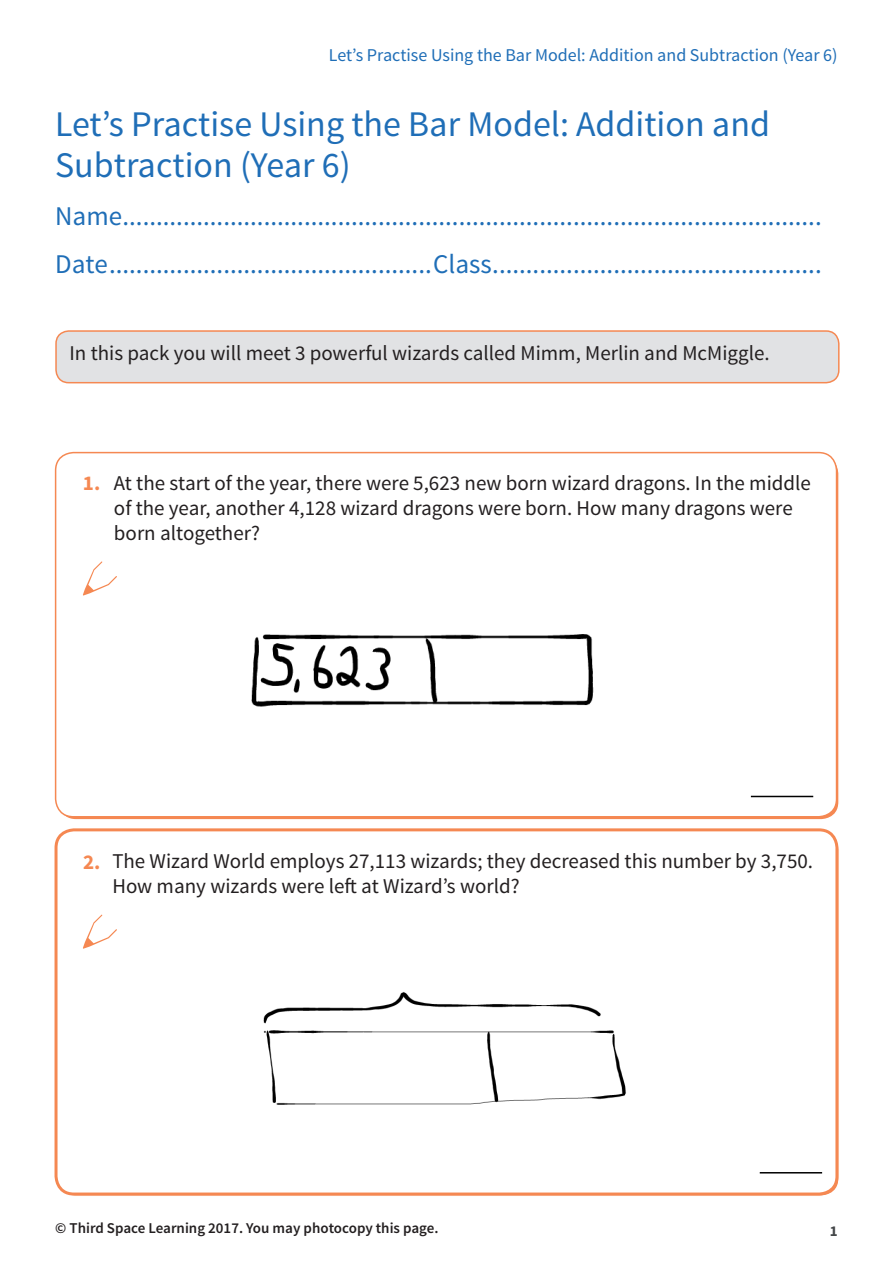
<style>
.page{position:relative;width:893px;height:1263px;background:#fff}
.page>*{position:absolute;margin:0;border:0;box-sizing:border-box;transform-origin:0 0}
.t1{font:36px/40.5px "Source Sans Pro";color:#1f6eb7}
.t2{font:27px "Source Sans Pro";color:#1f6eb7}
.Numbered_point{font:21px/25.2px "Source Sans Pro";color:#231f20}
.Numbered_point-2{font:700 21px "Source Sans Pro";color:#f58852}
.t3{font:18px "Source Sans Pro";color:#1f6eb7}
.t4{font:600 15px "Source Sans Pro";color:#231f20}
.t5{font:700 15px "Source Sans Pro";color:#444749}
</style>
<div class="page">
<div style="left:55px;top:452px;width:782px;height:365px;border:2px solid #f58852;border-radius:18px"></div>
<div style="left:55px;top:828px;width:783px;height:367px;border:3px solid #f58852;border-radius:18px"></div>
<img style="left:251px;top:634px;width:343px;height:73px">
<img style="left:263px;top:992px;width:363px;height:113px">
<svg style="left:83px;top:561px;width:34px;height:34px"></svg>
<svg style="left:83px;top:914px;width:34px;height:35px"></svg>
<hr style="left:751px;top:796px;width:62px;height:1px;background:#000">
<hr style="left:760px;top:1172px;width:62px;height:1px;background:#000">
<div style="left:56px;top:331px;width:783px;height:52px;background:#e1e2e4;border-radius:13px"></div>
<div style="left:55px;top:330px;width:785px;height:53px;border:2px solid #f58852;border-radius:13px"></div>
<p class="t3" style="left:329px;top:44px;width:510px">Let’s Practise Using the Bar Model: Addition and Subtraction (Year 6)</p>
<p class="t1" style="left:55px;top:105px;width:716px">Let’s Practise Using the Bar Model: Addition and<br>Subtraction (Year 6)</p>
<p class="t2" style="left:55px;top:199px;width:768px">Name........................................................................................................</p>
<p class="t2" style="left:55px;top:247px;width:768px">Date................................................Class.................................................</p>
<p class="Numbered_point" style="left:70px;top:341px;width:702px">In this pack you will meet 3 powerful wizards called Mimm, Merlin and McMiggle.</p>
<p class="Numbered_point-2" style="left:83px;top:469px;width:19px">1.</p>
<p class="Numbered_point" style="left:114px;top:471px;width:698px">At the start of the year, there were 5,623 new born wizard dragons. In the middle of the year, another 4,128 wizard dragons were born. How many dragons were born altogether?</p>
<p class="Numbered_point-2" style="left:83px;top:848px;width:19px">2.</p>
<p class="Numbered_point" style="left:112px;top:849px;width:702px">The Wizard World employs 27,113 wizards; they decreased this number by 3,750.<br>How many wizards were left at Wizard’s world?</p>
<p class="t4" style="left:55px;top:1219px;width:385px">© Third Space Learning 2017. You may photocopy this page.</p>
<p class="t5" style="left:830px;top:1221px;width:9px">1</p>
</div>
